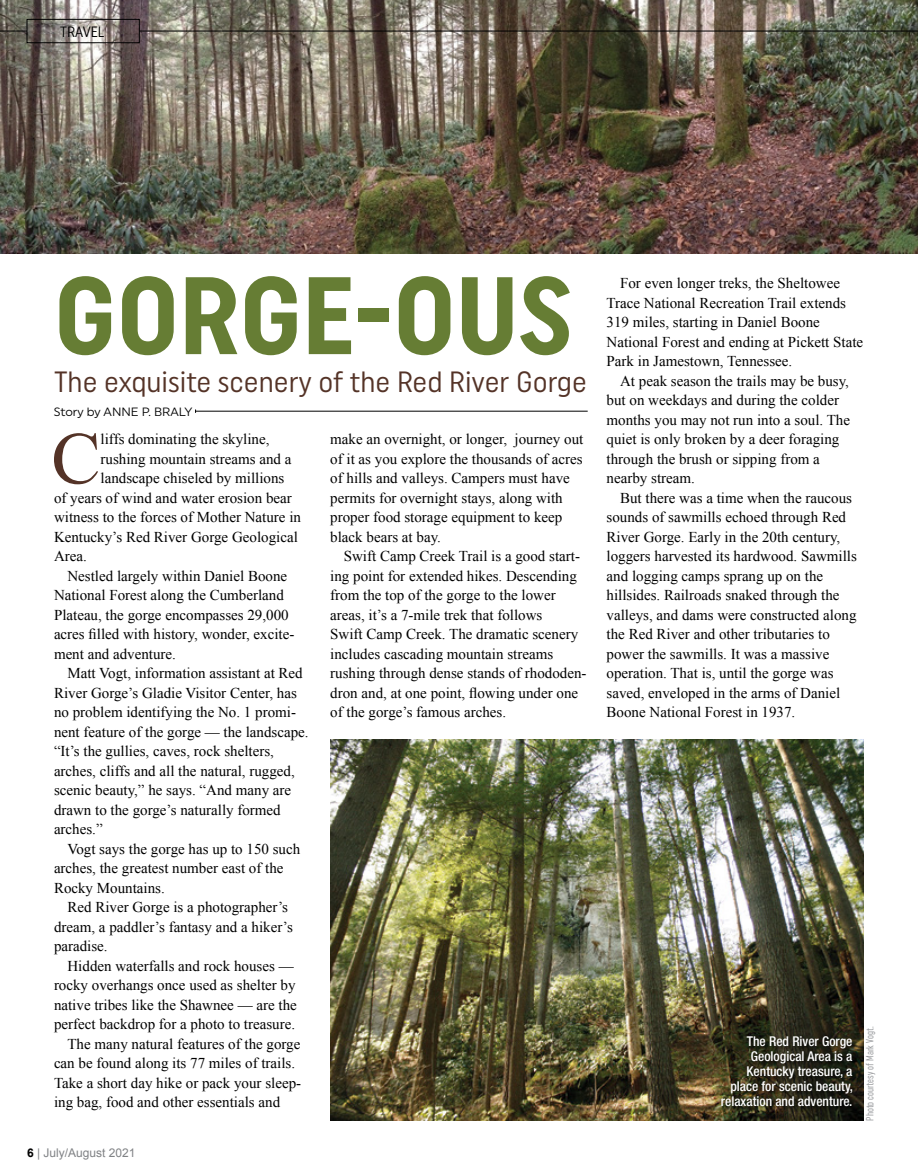
<style>
.page{position:relative;width:918px;height:1175px;background:#fff}
.page>*{position:absolute;margin:0;border:0;box-sizing:border-box;transform-origin:0 0}
.RTM_Headline{font:700 109.8px "Uniform Condensed";color:#667d34}
.RTM_Drop_Cap{font:73.95px "Times New Roman";color:#543327}
.RTM_Subhead{font:29.25px "Uniform Condensed";color:#543327}
.RTM_Body_Copy{font:15px/19.5px "Times New Roman";color:#000}
.RTM_Drop_Cap-2{font:15px "Times New Roman";color:#000}
.RTM_Page_Header{font:15px "Uniform Condensed";color:#000}
.RTM_Cutlines{font:500 condensed 13.5px/15px "Helvetica Neue LT Std";color:#fff;text-align:right}
.RTM_Byline{font:12px "Uniform";letter-spacing:-.005em;color:#000}
.t1{font:12px "Arial";color:#808285}
.RTM_Photo_Credit{font:extra-condensed 10.5px "Uniform";color:#939598}
.s1{font-weight:700;color:#000}
</style>
<div class="page">
<img style="left:0;top:0;width:918px;height:253px">
<div style="left:27px;top:19px;width:113px;height:24px;border:1px solid #000"></div>
<svg style="left:0;top:31px;width:27px;height:1px"></svg>
<hr style="left:139px;top:31px;width:779px;height:1px;background:#000">
<hr style="left:196px;top:411px;width:392px;height:1px;background:#000">
<img style="left:330px;top:739px;width:534px;height:381px">
<div style="left:720px;top:1034px;width:138px;height:77px;background:#000;opacity:.75"></div>
<p class="RTM_Page_Header" style="left:60px;top:23px;width:46px">TRAVEL</p>
<p class="RTM_Headline" style="left:54px;top:250px;width:520px">GORGE-OUS</p>
<p class="RTM_Subhead" style="left:54px;top:364px;width:535px">The exquisite scenery of the Red River Gorge</p>
<p class="RTM_Byline" style="left:54px;top:404px;width:140px">Story by ANNE P. BRALY</p>
<p class="RTM_Drop_Cap" style="left:51px;top:409px;width:51px">C</p>
<p class="RTM_Drop_Cap-2" style="left:101px;top:429px;width:170px">liffs dominating the skyline,</p>
<p class="RTM_Drop_Cap-2" style="left:101px;top:448px;width:192px">rushing mountain streams and a</p>
<p class="RTM_Drop_Cap-2" style="left:101px;top:468px;width:185px">landscape chiseled by millions</p>
<p class="RTM_Drop_Cap-2" style="left:54px;top:487px;width:239px">of years of wind and water erosion bear</p>
<p class="RTM_Drop_Cap-2" style="left:54px;top:507px;width:249px">witness to the forces of Mother Nature in</p>
<p class="RTM_Drop_Cap-2" style="left:54px;top:526px;width:245px">Kentucky’s Red River Gorge Geological</p>
<p class="RTM_Drop_Cap-2" style="left:54px;top:546px;width:34px">Area.</p>
<p class="RTM_Body_Copy" style="left:54px;top:566px;width:242px;text-indent:14px">Nestled largely within Daniel Boone National Forest along the Cumberland Plateau, the gorge encompasses 29,000 acres filled with history, wonder, excite&shy;ment and adventure.</p>
<p class="RTM_Body_Copy" style="left:54px;top:663px;width:256px;text-indent:14px">Matt Vogt, information assistant at Red River Gorge’s Gladie Visitor Center, has no problem identifying the No. 1 promi&shy;nent feature of the gorge — the landscape. “It’s the gullies, caves, rock shelters, arches, cliffs and all the natural, rugged, scenic beauty,” he says. “And many are drawn to the gorge’s naturally formed arches.”</p>
<p class="RTM_Body_Copy" style="left:54px;top:839px;width:248px;text-indent:14px">Vogt says the gorge has up to 150 such arches, the greatest number east of the<br>Rocky Mountains.</p>
<p class="RTM_Body_Copy" style="left:54px;top:897px;width:240px;text-indent:14px">Red River Gorge is a photographer’s dream, a paddler’s fantasy and a hiker’s paradise.</p>
<p class="RTM_Body_Copy" style="left:54px;top:956px;width:244px;text-indent:14px">Hidden waterfalls and rock houses — rocky overhangs once used as shelter by native tribes like the Shawnee — are the perfect backdrop for a photo to treasure.</p>
<p class="RTM_Body_Copy" style="left:54px;top:1034px;width:249px;text-indent:14px">The many natural features of the gorge can be found along its 77 miles of trails.<br>Take a short day hike or pack your sleep&shy;ing bag, food and other essentials and</p>
<p class="t1" style="left:27px;top:1144px;width:110px"><span class="s1">6</span> | July/August 2021</p>
<p class="RTM_Body_Copy" style="left:330px;top:429px;width:255px">make an overnight, or longer, journey out of it as you explore the thousands of acres of hills and valleys. Campers must have permits for overnight stays, along with proper food storage equipment to keep black bears at bay.</p>
<p class="RTM_Body_Copy" style="left:330px;top:546px;width:258px;text-indent:14px">Swift Camp Creek Trail is a good start&shy;ing point for extended hikes. Descending from the top of the gorge to the lower areas, it’s a 7-mile trek that follows<br>Swift Camp Creek. The dramatic scenery includes cascading mountain streams rushing through dense stands of rhododen&shy;dron and, at one point, flowing under one of the gorge’s famous arches.</p>
<p class="RTM_Body_Copy" style="left:607px;top:273px;width:258px;text-indent:14px">For even longer treks, the Sheltowee Trace National Recreation Trail extends 319 miles, starting in Daniel Boone National Forest and ending at Pickett State Park in Jamestown, Tennessee.</p>
<p class="RTM_Body_Copy" style="left:607px;top:371px;width:245px;text-indent:14px">At peak season the trails may be busy, but on weekdays and during the colder months you may not run into a soul. The quiet is only broken by a deer foraging through the brush or sipping from a nearby stream.</p>
<p class="RTM_Body_Copy" style="left:607px;top:488px;width:252px;text-indent:14px">But there was a time when the raucous sounds of sawmills echoed through Red River Gorge. Early in the 20th century, loggers harvested its hardwood. Sawmills and logging camps sprang up on the hillsides. Railroads snaked through the valleys, and dams were constructed along the Red River and other tributaries to power the sawmills. It was a massive operation. That is, until the gorge was saved, enveloped in the arms of Daniel Boone National Forest in 1937.</p>
<p class="RTM_Cutlines" style="left:721px;top:1033px;width:134px">The Red River Gorge<br>Geological Area is a<br>Kentucky treasure, a place for scenic beauty, relaxation and adventure.</p>
<p class="RTM_Photo_Credit" style="left:864px;top:1120px;width:95px;rotate:-90deg">Photo courtesy of Mark Vogt.</p>
</div>
